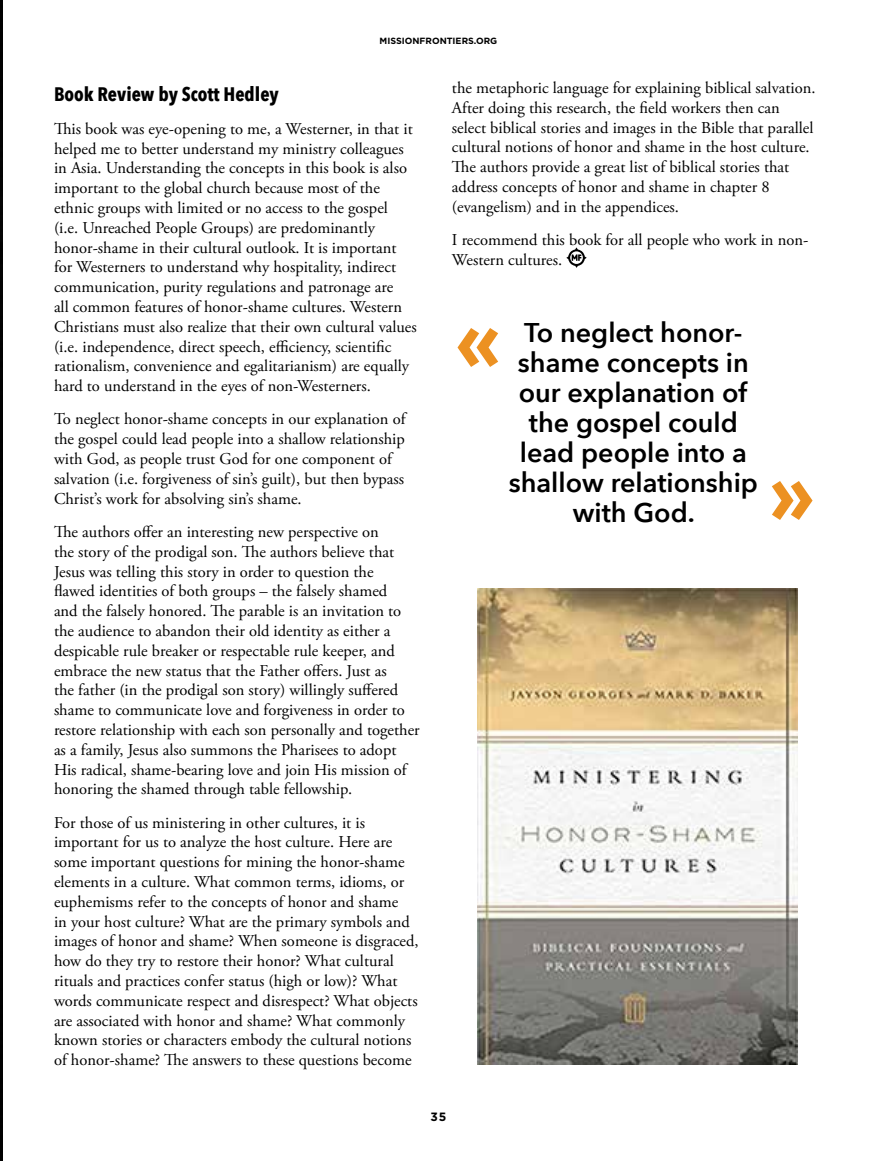
<style>
.page{position:relative;width:891px;height:1161px;background:#fff}
.page>*{position:absolute;margin:0;border:0;box-sizing:border-box;transform-origin:0 0}
.t1{font:700 84px "Avenir Next";color:#ec9122}
.t2{font:600 27px/30px "Avenir Next";color:#000;text-align:center}
.t3{font:700 19.5px "Avenir Next Condensed";color:#000}
.t4{font:16.5px/19.8px "Adobe Garamond Pro";color:#000}
.t5{font:700 12px "Gotham";color:#000}
.t6{font:700 9px "Gotham";color:#000}
</style>
<div class="page">
<hr style="left:0;top:0;width:2px;height:1161px;background:#010101">
<svg style="left:566px;top:247px;width:21px;height:21px"></svg>
<img style="left:478px;top:588px;width:319px;height:476px">
<p class="t6" style="left:380px;top:35px;width:119px">MISSIONFRONTIERS.ORG</p>
<p class="t3" style="left:54px;top:82px;width:226px">Book Review by Scott Hedley</p>
<p class="t4" style="left:54px;top:119px;width:364px">This book was eye-opening to me, a Westerner, in that it helped me to better understand my ministry colleagues in Asia. Understanding the concepts in this book is also important to the global church because most of the ethnic groups with limited or no access to the gospel<br>(i.e. Unreached People Groups) are predominantly honor-shame in their cultural outlook. It is important for Westerners to understand why hospitality, indirect communication, purity regulations and patronage are<br>all common features of honor-shame cultures. Western Christians must also realize that their own cultural values (i.e. independence, direct speech, efficiency, scientific rationalism, convenience and egalitarianism) are equally hard to understand in the eyes of non-Westerners.</p>
<p class="t4" style="left:54px;top:410px;width:353px">To neglect honor-shame concepts in our explanation of the gospel could lead people into a shallow relationship with God, as people trust God for one component of salvation (i.e. forgiveness of sin’s guilt), but then bypass Christ’s work for absolving sin’s shame.</p>
<p class="t4" style="left:54px;top:522px;width:367px">The authors offer an interesting new perspective on<br>the story of the prodigal son. The authors believe that Jesus was telling this story in order to question the<br>flawed identities of both groups – the falsely shamed<br>and the falsely honored. The parable is an invitation to the audience to abandon their old identity as either a despicable rule breaker or respectable rule keeper, and embrace the new status that the Father offers. Just as<br>the father (in the prodigal son story) willingly suffered shame to communicate love and forgiveness in order to restore relationship with each son personally and together as a family, Jesus also summons the Pharisees to adopt His radical, shame-bearing love and join His mission of honoring the shamed through table fellowship.</p>
<p class="t4" style="left:54px;top:813px;width:366px">For those of us ministering in other cultures, it is important for us to analyze the host culture. Here are some important questions for mining the honor-shame elements in a culture. What common terms, idioms, or euphemisms refer to the concepts of honor and shame<br>in your host culture? What are the primary symbols and images of honor and shame? When someone is disgraced, how do they try to restore their honor? What cultural rituals and practices confer status (high or low)? What words communicate respect and disrespect? What objects are associated with honor and shame? What commonly known stories or characters embody the cultural notions of honor-shame? The answers to these questions become</p>
<p class="t4" style="left:452px;top:78px;width:365px">the metaphoric language for explaining biblical salvation.<br>After doing this research, the field workers then can select biblical stories and images in the Bible that parallel cultural notions of honor and shame in the host culture.<br>The authors provide a great list of biblical stories that address concepts of honor and shame in chapter 8 (evangelism) and in the appendices.</p>
<p class="t4" style="left:452px;top:230px;width:358px">I recommend this book for all people who work in non-<br>Western cultures.</p>
<h1 class="t1" style="left:455px;top:267px;width:47px">«</h1>
<h2 class="t2" style="left:509px;top:317px;width:251px">To neglect honor&shy;shame concepts in our explanation of the gospel could lead people into a shallow relationship with God.</h2>
<h1 class="t1" style="left:769px;top:420px;width:47px">»</h1>
<p class="t5" style="left:430px;top:1109px;width:18px">35</p>
</div>
